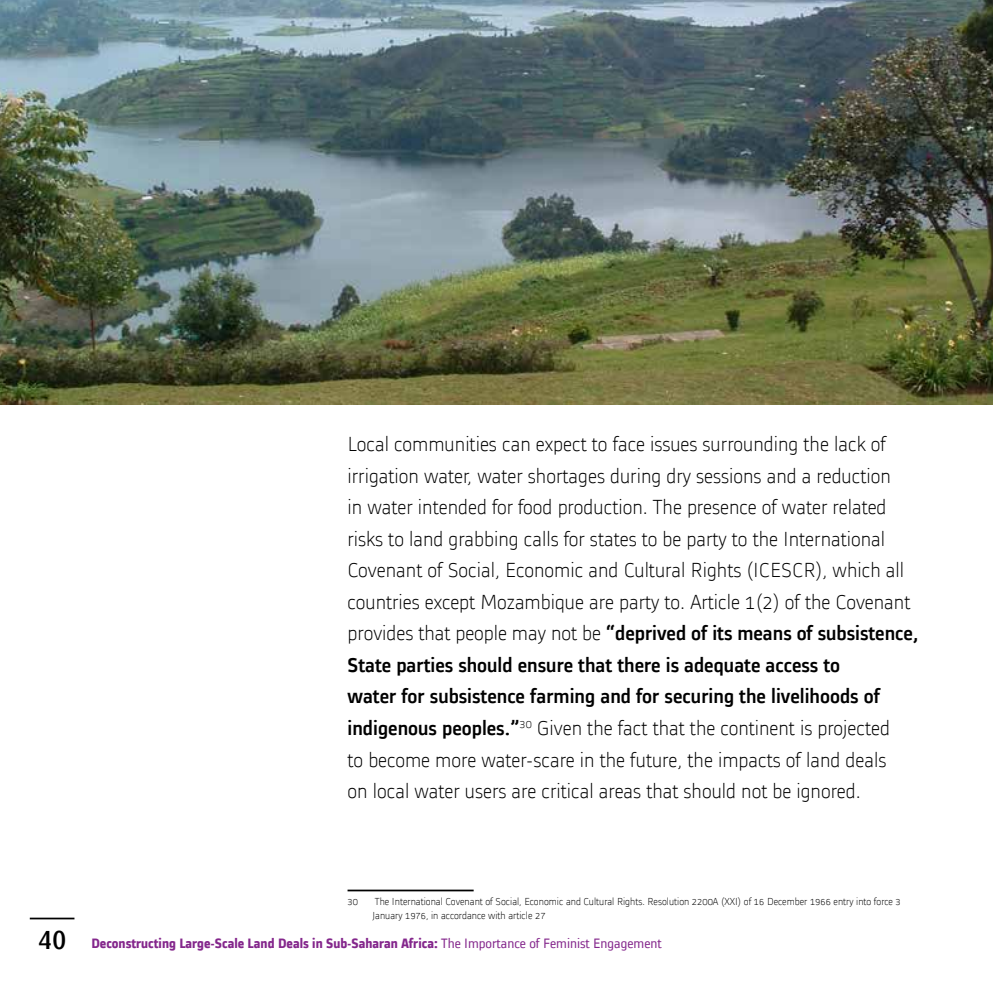
<style>
.page{position:relative;width:993px;height:993px;background:#fff}
.page>*{position:absolute;margin:0;border:0;box-sizing:border-box;transform-origin:0 0}
.t1{font:500 26.25px "Dax";color:#000}
.t2{font:300 21px/31.5px "Alstom";color:#000}
.t3{font:700 14px "Alstom";color:#84278c}
.t4{font:300 10.5px/14px "Alstom";color:#000}
.s1{font-weight:500}
.s2{font-weight:400}
</style>
<div class="page">
<hr style="left:30px;top:917px;width:44px;height:2px;background:#000">
<hr style="left:347px;top:889px;width:126px;height:2px;background:#000">
<img style="left:0;top:0;width:992px;height:404px">
<p class="t2" style="left:347px;top:426px;width:572px">Local communities can expect to face issues surrounding the lack of irrigation water, water shortages during dry sessions and a reduction<br>in water intended for food production. The presence of water related risks to land grabbing calls for states to be party to the International Covenant of Social, Economic and Cultural Rights (ICESCR), which all countries except Mozambique are party to. Article 1(2) of the Covenant provides that people may not be <span class="s1">“deprived of its means of subsistence, State parties should ensure that there is adequate access to<br>water for subsistence farming and for securing the livelihoods of indigenous peoples.”</span><sup>30</sup> Given the fact that the continent is projected<br>to become more water-scare in the future, the impacts of land deals<br>on local water users are critical areas that should not be ignored.</p>
<p class="t4" style="left:347px;top:892px;width:12px">30</p>
<p class="t4" style="left:372px;top:892px;width:530px">The International Covenant of Social, Economic and Cultural Rights. Resolution 2200A (XXI) of 16 December 1966 entry into force 3<br>January 1976, in accordance with article 27</p>
<p class="t1" style="left:38px;top:924px;width:30px">40</p>
<p class="t3" style="left:91px;top:933px;width:571px">Deconstructing Large-Scale Land Deals in Sub-Saharan Africa: <span class="s2">The Importance of Feminist Engagement</span></p>
</div>
